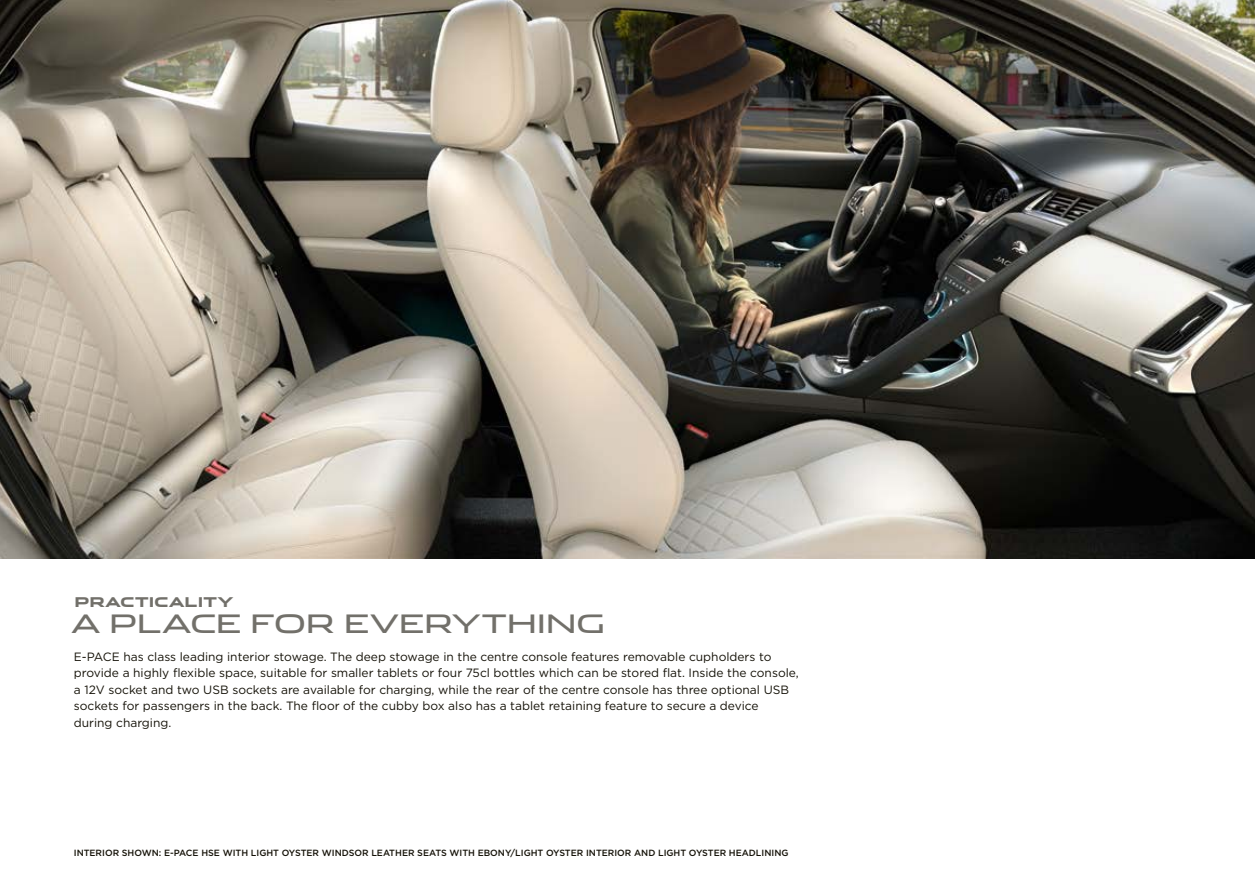
<style>
.page{position:relative;width:1255px;height:893px;background:#fff}
.page>*{position:absolute;margin:0;border:0;box-sizing:border-box;transform-origin:0 0}
.t1{font:25.5px "Jaguar";letter-spacing:-.015em;color:#72706a}
.t2{font:800 13.5px "Jaguar";color:#72706a}
.t3{font:12px/16.5px "Gotham";color:#141107}
.t4{font:500 9px "Gotham";color:#141107}
</style>
<div class="page">
<img style="left:0;top:0;width:1254px;height:558px">
<p class="t2" style="left:74px;top:590px;width:160px">PRACTICALITY</p>
<h1 class="t1" style="left:71px;top:602px;width:535px">A PLACE FOR EVERYTHING</h1>
<p class="t3" style="left:74px;top:648px;width:726px">E-PACE has class leading interior stowage. The deep stowage in the centre console features removable cupholders to provide a highly flexible space, suitable for smaller tablets or four 75cl bottles which can be stored flat. Inside the console, a 12V socket and two USB sockets are available for charging, while the rear of the centre console has three optional USB sockets for passengers in the back. The floor of the cubby box also has a tablet retaining feature to secure a device during charging.</p>
<p class="t4" style="left:74px;top:847px;width:716px">INTERIOR SHOWN: E-PACE HSE WITH LIGHT OYSTER WINDSOR LEATHER SEATS WITH EBONY/LIGHT OYSTER INTERIOR AND LIGHT OYSTER HEADLINING</p>
</div>
